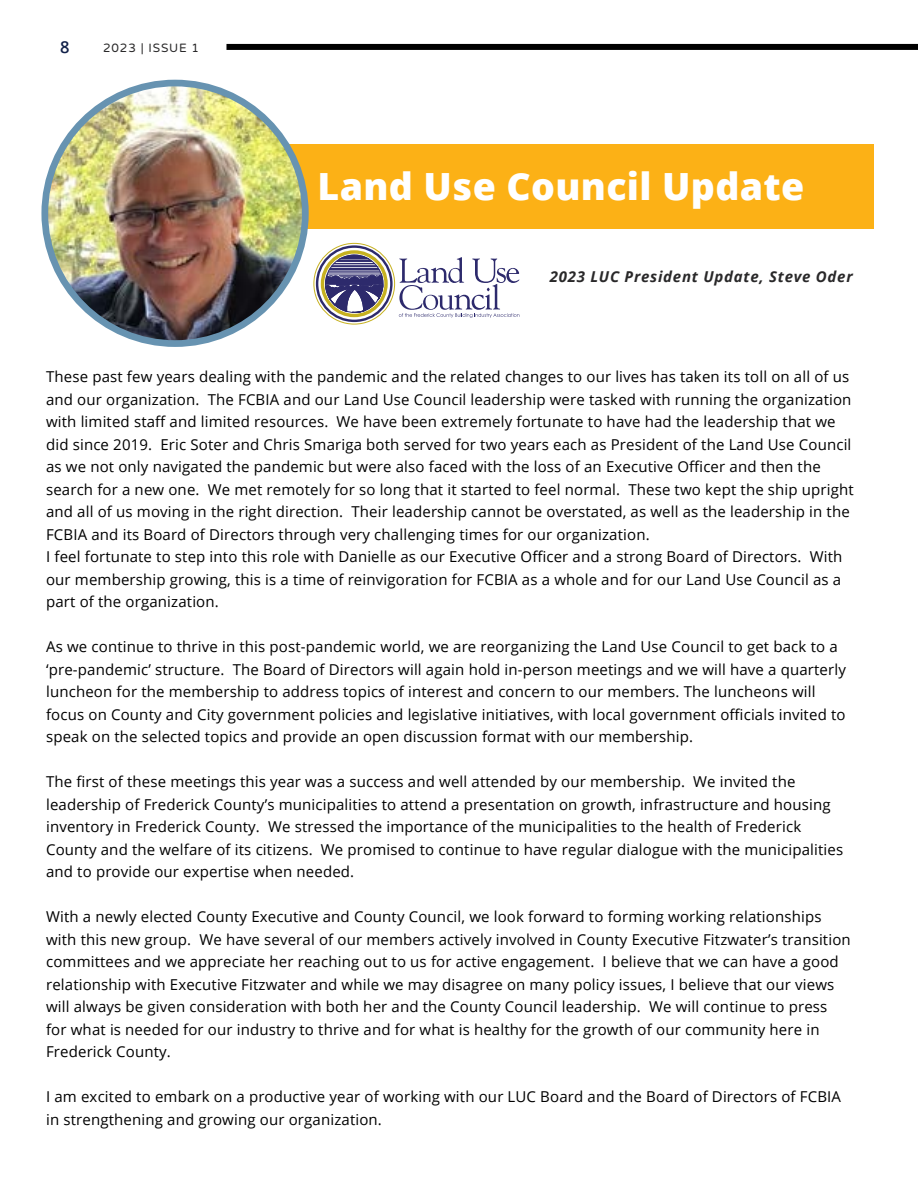
<style>
.page{position:relative;width:918px;height:1188px;background:#fff}
.page>*{position:absolute;margin:0;border:0;box-sizing:border-box;transform-origin:0 0}
.t1{font:800 37.5px "Open Sans";letter-spacing:.01em;color:#fff}
.t2{font:600 16.5px "Open Sans";color:#112048}
.t3{font:15px/22.5px "Open Sans";letter-spacing:.01em;color:#000}
.t4{font:italic 700 15px "Open Sans";letter-spacing:.05em;color:#292829}
.t5{font:12px "Varela Round";letter-spacing:.07em;color:#292829}
</style>
<div class="page">
<div style="left:321px;top:250px;width:67px;height:67px;border:3px solid #c6b120;border-radius:50%"></div>
<hr style="left:332px;top:265px;width:45px;height:1px;background:#2d2a6c">
<hr style="left:334px;top:264px;width:41px;height:1px;background:#2d2a6c">
<hr style="left:334px;top:263px;width:41px;height:1px;background:#2d2a6c">
<hr style="left:336px;top:261px;width:36px;height:1px;background:#2d2a6c">
<hr style="left:337px;top:260px;width:34px;height:1px;background:#2d2a6c">
<svg style="left:325px;top:266px;width:59px;height:59px"></svg>
<svg style="left:339px;top:250px;width:30px;height:10px"></svg>
<div style="left:325px;top:255px;width:58px;height:58px;border:1px solid #2d2a6c;border-radius:50%"></div>
<div style="left:316px;top:245px;width:77px;height:77px;border:2px solid #2d2a6c;border-radius:50%"></div>
<svg style="left:399px;top:257px;width:120px;height:61px"></svg>
<div style="left:66px;top:144px;width:808px;height:84px;background:#fcb116"></div>
<img style="left:45px;top:83px;width:260px;height:261px;border-radius:130px">
<div style="left:41px;top:80px;width:268px;height:267px;border:7px solid #6793b1;border-radius:50%"></div>
<div style="left:226px;top:44px;width:692px;height:6px;background:#000"></div>
<p class="t2" style="left:60px;top:36px;width:11px">8</p>
<p class="t5" style="left:103px;top:41px;width:97px">2023 | ISSUE 1</p>
<h1 class="t1" style="left:318px;top:157px;width:488px">Land Use Council Update</h1>
<p class="t4" style="left:550px;top:266px;width:305px">2023 LUC President Update, Steve Oder</p>
<p class="t3" style="left:46px;top:365px;width:809px">These past few years dealing with the pandemic and the related changes to our lives has taken its toll on all of us and our organization. The FCBIA and our Land Use Council leadership were tasked with running the organization with limited staff and limited resources. We have been extremely fortunate to have had the leadership that we did since 2019. Eric Soter and Chris Smariga both served for two years each as President of the Land Use Council as we not only navigated the pandemic but were also faced with the loss of an Executive Officer and then the search for a new one. We met remotely for so long that it started to feel normal. These two kept the ship upright and all of us moving in the right direction. Their leadership cannot be overstated, as well as the leadership in the FCBIA and its Board of Directors through very challenging times for our organization.<br>I feel fortunate to step into this role with Danielle as our Executive Officer and a strong Board of Directors. With our membership growing, this is a time of reinvigoration for FCBIA as a whole and for our Land Use Council as a part of the organization.</p>
<p class="t3" style="left:46px;top:635px;width:801px">As we continue to thrive in this post-pandemic world, we are reorganizing the Land Use Council to get back to a ‘pre-pandemic’ structure. The Board of Directors will again hold in-person meetings and we will have a quarterly luncheon for the membership to address topics of interest and concern to our members. The luncheons will focus on County and City government policies and legislative initiatives, with local government officials invited to speak on the selected topics and provide an open discussion format with our membership.</p>
<p class="t3" style="left:46px;top:770px;width:799px">The first of these meetings this year was a success and well attended by our membership. We invited the leadership of Frederick County’s municipalities to attend a presentation on growth, infrastructure and housing inventory in Frederick County. We stressed the importance of the municipalities to the health of Frederick County and the welfare of its citizens. We promised to continue to have regular dialogue with the municipalities and to provide our expertise when needed.</p>
<p class="t3" style="left:46px;top:905px;width:806px">With a newly elected County Executive and County Council, we look forward to forming working relationships with this new group. We have several of our members actively involved in County Executive Fitzwater’s transition committees and we appreciate her reaching out to us for active engagement. I believe that we can have a good relationship with Executive Fitzwater and while we may disagree on many policy issues, I believe that our views will always be given consideration with both her and the County Council leadership. We will continue to press for what is needed for our industry to thrive and for what is healthy for the growth of our community here in Frederick County.</p>
<p class="t3" style="left:46px;top:1085px;width:797px">I am excited to embark on a productive year of working with our LUC Board and the Board of Directors of FCBIA in strengthening and growing our organization.</p>
</div>
